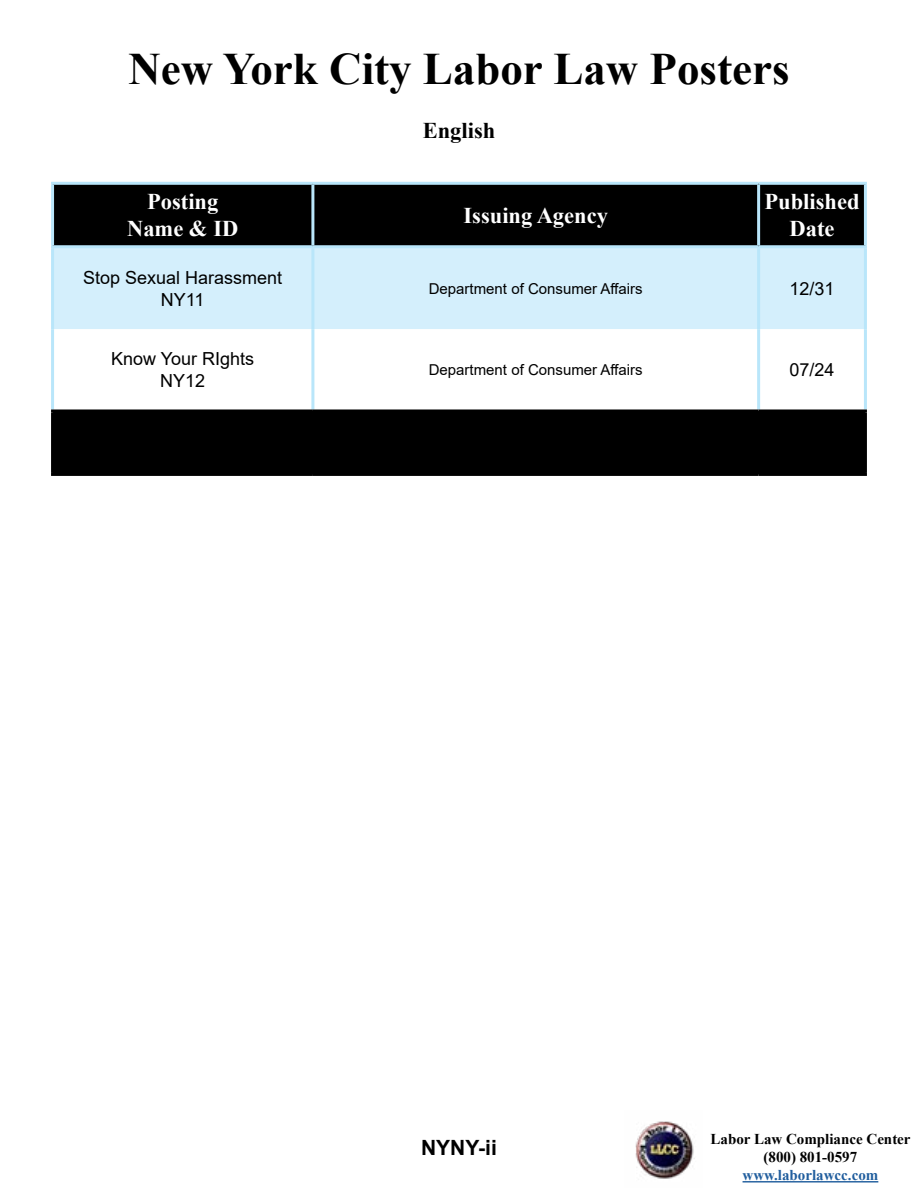
<style>
.page{position:relative;width:918px;height:1188px;background:#fff}
.page>*{position:absolute;margin:0;border:0;box-sizing:border-box;transform-origin:0 0}
.t1{font:700 45px "Times New Roman";color:#000}
.t2{font:700 22.5px/27px "Times New Roman";color:#fff;text-align:center}
.t3{font:700 22.5px "Times New Roman";color:#000}
.t4{font:700 21px "Arial";color:#000}
.t5{font:18px/21.6px "Arial";color:#000;text-align:center}
.t6{font:15px "Arial";color:#000}
.t7{font:700 15px/18px "Times New Roman";color:#000;text-align:center}
.t8{font:700 15px "Times New Roman";color:#215e9e}
</style>
<div class="page">
<div style="left:54px;top:185px;width:810px;height:288px;background:#000"></div>
<div style="left:54px;top:248px;width:810px;height:81px;background:#d4effc"></div>
<svg style="left:54px;top:329px;width:810px;height:80px"></svg>
<hr style="left:51px;top:182px;width:262px;height:3px;background:#b9e6fa">
<hr style="left:51px;top:185px;width:3px;height:60px;background:#b9e6fa">
<hr style="left:51px;top:245px;width:262px;height:3px;background:#b9e6fa">
<hr style="left:51px;top:248px;width:3px;height:81px;background:#b9e6fa">
<hr style="left:864px;top:248px;width:3px;height:81px;background:#b9e6fa">
<hr style="left:51px;top:329px;width:3px;height:80px;background:#b9e6fa">
<hr style="left:864px;top:329px;width:3px;height:80px;background:#b9e6fa">
<hr style="left:311px;top:248px;width:3px;height:81px;background:#b9e6fa">
<hr style="left:311px;top:329px;width:3px;height:80px;background:#b9e6fa">
<hr style="left:757px;top:248px;width:3px;height:81px;background:#b9e6fa">
<hr style="left:757px;top:329px;width:3px;height:80px;background:#b9e6fa">
<hr style="left:311px;top:412px;width:3px;height:61px;background:#000">
<hr style="left:759px;top:182px;width:108px;height:3px;background:#b9e6fa">
<hr style="left:864px;top:185px;width:3px;height:60px;background:#b9e6fa">
<hr style="left:759px;top:245px;width:108px;height:3px;background:#b9e6fa">
<hr style="left:313px;top:182px;width:446px;height:3px;background:#b9e6fa">
<hr style="left:313px;top:245px;width:446px;height:3px;background:#b9e6fa">
<hr style="left:311px;top:185px;width:3px;height:60px;background:#b9e6fa">
<hr style="left:757px;top:185px;width:3px;height:60px;background:#b9e6fa">
<hr style="left:757px;top:412px;width:3px;height:61px;background:#000">
<hr style="left:51px;top:409px;width:262px;height:3px;background:#000">
<hr style="left:51px;top:412px;width:3px;height:61px;background:#000">
<hr style="left:313px;top:409px;width:446px;height:3px;background:#000">
<hr style="left:759px;top:409px;width:108px;height:3px;background:#000">
<hr style="left:864px;top:412px;width:3px;height:61px;background:#000">
<hr style="left:51px;top:473px;width:262px;height:3px;background:#000">
<hr style="left:313px;top:473px;width:446px;height:3px;background:#000">
<hr style="left:759px;top:473px;width:108px;height:3px;background:#000">
<hr style="left:743px;top:1181px;width:135px;height:2px;background:#215e9e">
<img style="left:635px;top:1121px;width:60px;height:58px">
<h1 class="t1" style="left:128px;top:37px;width:663px">New York City Labor Law Posters</h1>
<h2 class="t3" style="left:423px;top:115px;width:74px">English</h2>
<h2 class="t2" style="left:127px;top:187px;width:113px">Posting<br>Name &amp; ID</h2>
<h2 class="t2" style="left:464px;top:201px;width:146px">Issuing Agency</h2>
<h2 class="t2" style="left:765px;top:187px;width:97px">Published<br>Date</h2>
<p class="t5" style="left:83px;top:267px;width:201px">Stop Sexual Harassment<br>NY11</p>
<p class="t6" style="left:429px;top:279px;width:215px">Department of Consumer Affairs</p>
<p class="t5" style="left:790px;top:278px;width:47px">12/31</p>
<p class="t5" style="left:111px;top:348px;width:145px">Know Your RIghts<br>NY12</p>
<p class="t6" style="left:429px;top:360px;width:215px">Department of Consumer Affairs</p>
<p class="t5" style="left:790px;top:359px;width:47px">07/24</p>
<h3 class="t4" style="left:421px;top:1133px;width:77px">NYNY-ii</h3>
<p class="t7" style="left:711px;top:1130px;width:202px">Labor Law Compliance Center (800) 801-0597</p>
<p class="t8" style="left:743px;top:1164px;width:137px">www.laborlawcc.com</p>
</div>
